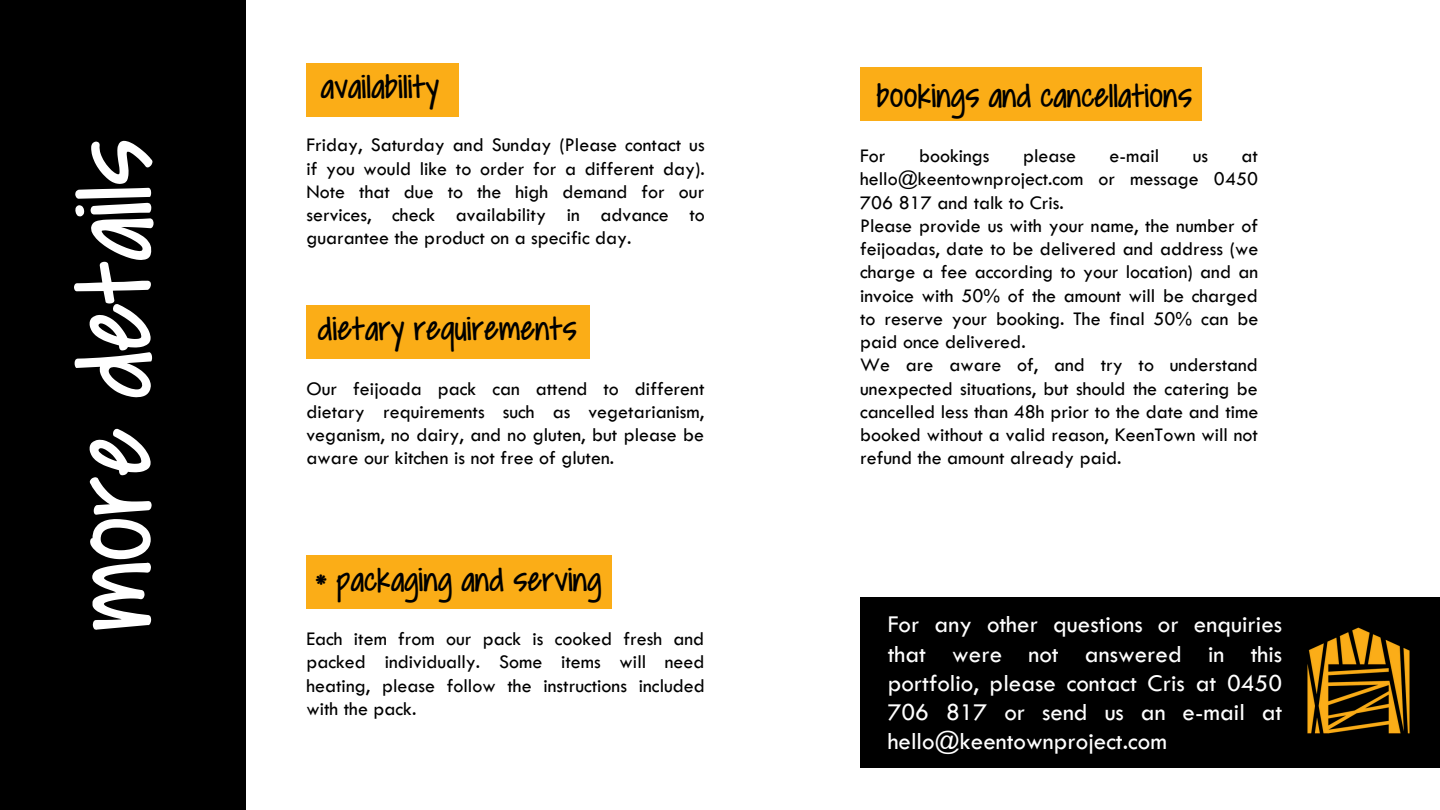
<style>
.page{position:relative;width:1440px;height:810px;background:#fff}
.page>*{position:absolute;margin:0;border:0;box-sizing:border-box;transform-origin:0 0}
.t1{font:121.4px "Covered By Your Grace";color:#fff}
.t2{font:37.3px "Covered By Your Grace";color:#000}
.t3{font:25px/29.2px "Tw Cen";color:#fff;text-align:justify}
.t4{font:20px/23.2px "Tw Cen";color:#000;text-align:justify}
</style>
<div class="page">
<div style="left:0;top:0;width:245px;height:810px;background:#000"></div>
<div style="left:306px;top:63px;width:153px;height:53px;background:#fbad17"></div>
<div style="left:860px;top:68px;width:342px;height:53px;background:#fbad17"></div>
<div style="left:306px;top:556px;width:306px;height:53px;background:#fbad17"></div>
<div style="left:306px;top:306px;width:284px;height:53px;background:#fbad17"></div>
<div style="left:860px;top:597px;width:580px;height:171px;background:#000"></div>
<img style="left:1307px;top:627px;width:103px;height:107px">
<h1 class="t1" style="left:56px;top:631px;width:494px;rotate:-90deg">more details</h1>
<h2 class="t2" style="left:321px;top:69px;width:120px">availability</h2>
<h2 class="t2" style="left:876px;top:78px;width:317px">bookings and cancellations</h2>
<p class="t4" style="left:306px;top:134px;width:400px">Friday, Saturday and Sunday (Please contact us if you would like to order for a different day).<br>Note that due to the high demand for our services, check availability in advance to guarantee the product on a specific day.</p>
<h2 class="t2" style="left:318px;top:311px;width:261px">dietary requirements</h2>
<p class="t4" style="left:306px;top:377px;width:400px">Our feijoada pack can attend to different dietary requirements such as vegetarianism, veganism, no dairy, and no gluten, but please be aware our kitchen is not free of gluten.</p>
<h2 class="t2" style="left:316px;top:562px;width:287px">* packaging and serving</h2>
<p class="t4" style="left:306px;top:627px;width:400px">Each item from our pack is cooked fresh and packed individually. Some items will need heating, please follow the instructions included with the pack.</p>
<p class="t4" style="left:860px;top:144px;width:27px">For</p>
<p class="t4" style="left:919px;top:144px;width:72px">bookings</p>
<p class="t4" style="left:1023px;top:144px;width:55px">please</p>
<p class="t4" style="left:1110px;top:144px;width:51px">e-mail</p>
<p class="t4" style="left:1193px;top:144px;width:17px">us</p>
<p class="t4" style="left:860px;top:144px;width:400px;text-align:left;text-indent:381px">at hello@keentownproject.com or message 0450<br>706 817 and talk to Cris.<br>Please provide us with your name, the number of feijoadas, date to be delivered and address (we charge a fee according to your location) and an invoice with 50% of the amount will be charged to reserve your booking. The final 50% can be paid once delivered.<br>We are aware of, and try to understand unexpected situations, but should the catering be cancelled less than 48h prior to the date and time booked without a valid reason, KeenTown will not refund the amount already paid.</p>
<p class="t3" style="left:888px;top:610px;width:396px">For any other questions or enquiries that were not answered in this portfolio, please contact Cris at 0450<br>706 817 or send us an e-mail at hello@keentownproject.com</p>
</div>
